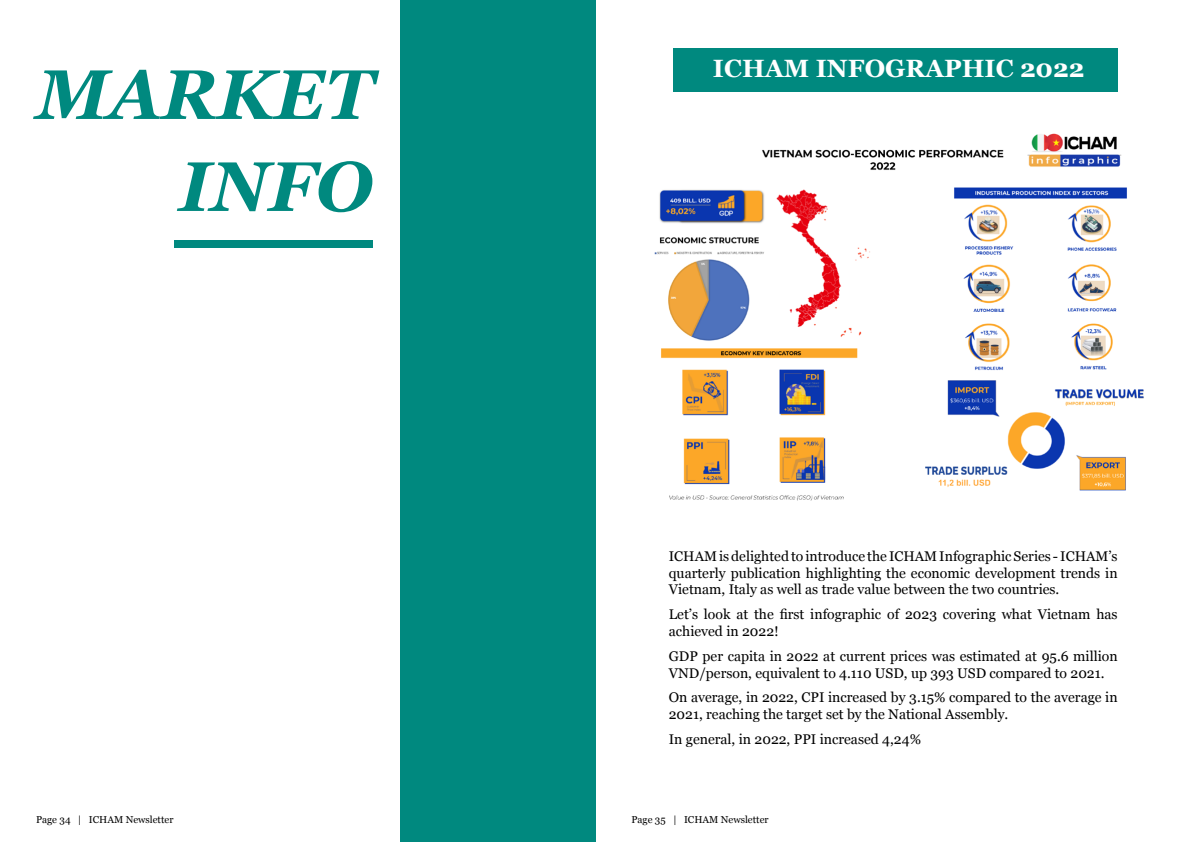
<style>
.page{position:relative;width:1191px;height:842px;background:#fff}
.page>*{position:absolute;margin:0;border:0;box-sizing:border-box;transform-origin:0 0}
.t1{font:italic 700 70px/92px "Georgia";color:#00897f;text-align:right}
.t2{font:700 25px "Georgia";color:#fff}
.t3{font:14px/16.8px "Georgia";color:#000}
.t4{font:10px "Georgia";color:#000}
</style>
<div class="page">
<div style="left:400px;top:0;width:195px;height:842px;background:#00897f"></div>
<div style="left:174px;top:241px;width:199px;height:7px;background:#00897f"></div>
<div style="left:673px;top:48px;width:444px;height:44px;background:#00897f"></div>
<img style="left:654px;top:133px;width:490px;height:368px">
<h1 class="t1" style="left:36px;top:45px;width:338px">MARKET<br>INFO</h1>
<h2 class="t2" style="left:713px;top:50px;width:373px">ICHAM INFOGRAPHIC 2022</h2>
<p class="t3" style="left:669px;top:547px;width:450px;text-align:justify">ICHAM is delighted to introduce the ICHAM Infographic Series - ICHAM’s quarterly publication highlighting the economic development trends in Vietnam, Italy as well as trade value between the two countries.</p>
<p class="t3" style="left:669px;top:605px;width:450px">Let’s look at the first infographic of 2023 covering what Vietnam has achieved in 2022!</p>
<p class="t3" style="left:669px;top:647px;width:450px">GDP per capita in 2022 at current prices was estimated at 95.6 million<br>VND/person, equivalent to 4.110 USD, up 393 USD compared to 2021.</p>
<p class="t3" style="left:669px;top:689px;width:450px">On average, in 2022, CPI increased by 3.15% compared to the average in<br>2021, reaching the target set by the National Assembly.</p>
<p class="t3" style="left:669px;top:730px;width:254px">In general, in 2022, PPI increased 4,24%</p>
<p class="t4" style="left:36px;top:812px;width:139px">Page 34 | ICHAM Newsletter</p>
<p class="t4" style="left:631px;top:812px;width:139px">Page 35 | ICHAM Newsletter</p>
</div>
